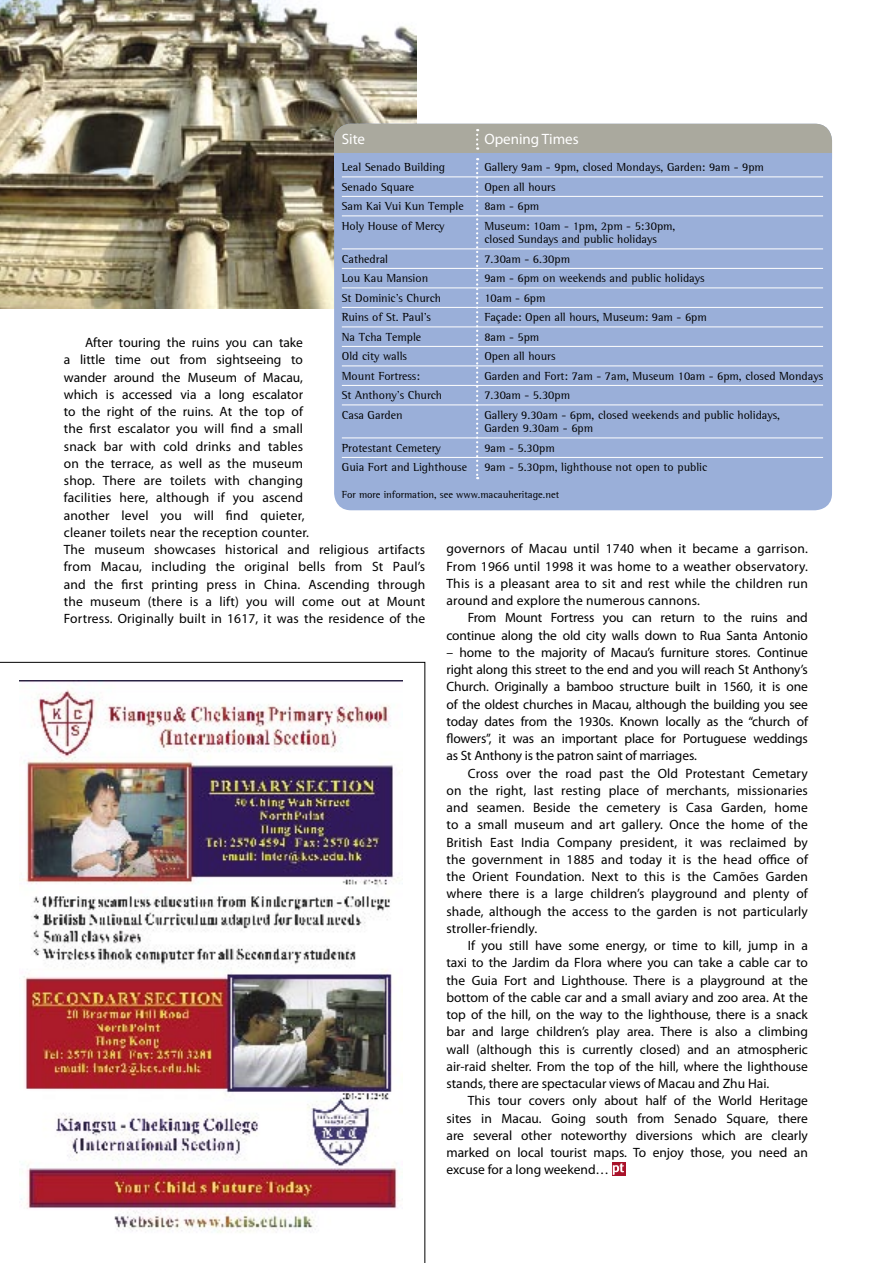
<style>
.page{position:relative;width:893px;height:1263px;background:#fff}
.page>*{position:absolute;margin:0;border:0;box-sizing:border-box;transform-origin:0 0}
._01_Body_text_no_indent{font:700 15px "Rotis Semi Serif";color:#fff}
._02_Body_text_indent{font:13.5px/17.2px "Palatino";letter-spacing:.01em;color:#000;text-align:justify}
._02_Body_text_indent-2{font:13.5px/17.2px "Palatino";letter-spacing:-.01em;color:#000;text-align:right}
._01_Body_text_no_indent-2{font:12px "Rotis Semi Serif";color:#000}
._01_Body_text_no_indent-3{font:10.5px "Rotis Semi Serif";color:#000}
</style>
<div class="page">
<img style="left:0;top:0;width:417px;height:308px">
<div style="left:334px;top:479px;width:498px;height:31px;background:#9aafd9"></div>
<svg style="left:334px;top:124px;width:498px;height:355px;background:#9fb1d5"></svg>
<svg style="left:612px;top:1162px;width:13px;height:14px"></svg>
<svg style="left:613px;top:1163px;width:11px;height:12px"></svg>
<svg style="left:0;top:662px;width:425px;height:601px"></svg>
<img style="left:20px;top:680px;width:383px;height:555px">
<p class="_01_Body_text_no_indent" style="left:342px;top:131px;width:25px">Site</p>
<p class="_01_Body_text_no_indent" style="left:484px;top:131px;width:96px">Opening Times</p>
<p class="_01_Body_text_no_indent-2" style="left:342px;top:160px;width:105px">Leal Senado Building</p>
<p class="_01_Body_text_no_indent-2" style="left:484px;top:160px;width:281px">Gallery 9am - 9pm, closed Mondays, Garden: 9am - 9pm</p>
<p class="_01_Body_text_no_indent-2" style="left:342px;top:180px;width:74px">Senado Square</p>
<p class="_01_Body_text_no_indent-2" style="left:484px;top:180px;width:73px">Open all hours</p>
<p class="_01_Body_text_no_indent-2" style="left:342px;top:199px;width:123px">Sam Kai Vui Kun Temple</p>
<p class="_01_Body_text_no_indent-2" style="left:484px;top:199px;width:56px">8am - 6pm</p>
<p class="_01_Body_text_no_indent-2" style="left:342px;top:219px;width:104px">Holy House of Mercy</p>
<p class="_01_Body_text_no_indent-2" style="left:484px;top:219px;width:193px">Museum: 10am - 1pm, 2pm - 5:30pm,</p>
<p class="_01_Body_text_no_indent-2" style="left:484px;top:232px;width:174px">closed Sundays and public holidays</p>
<p class="_01_Body_text_no_indent-2" style="left:342px;top:252px;width:48px">Cathedral</p>
<p class="_01_Body_text_no_indent-2" style="left:484px;top:252px;width:87px">7.30am - 6.30pm</p>
<p class="_01_Body_text_no_indent-2" style="left:342px;top:271px;width:88px">Lou Kau Mansion</p>
<p class="_01_Body_text_no_indent-2" style="left:484px;top:271px;width:222px">9am - 6pm on weekends and public holidays</p>
<p class="_01_Body_text_no_indent-2" style="left:342px;top:291px;width:101px">St Dominic’s Church</p>
<p class="_01_Body_text_no_indent-2" style="left:484px;top:291px;width:63px">10am - 6pm</p>
<p class="_01_Body_text_no_indent-2" style="left:342px;top:310px;width:91px">Ruins of St. Paul’s</p>
<p class="_01_Body_text_no_indent-2" style="left:484px;top:310px;width:224px">Façade: Open all hours, Museum: 9am - 6pm</p>
<p class="_01_Body_text_no_indent-2" style="left:342px;top:330px;width:81px">Na Tcha Temple</p>
<p class="_01_Body_text_no_indent-2" style="left:484px;top:330px;width:56px">8am - 5pm</p>
<p class="_01_Body_text_no_indent-2" style="left:342px;top:349px;width:67px">Old city walls</p>
<p class="_01_Body_text_no_indent-2" style="left:484px;top:349px;width:73px">Open all hours</p>
<p class="_01_Body_text_no_indent-2" style="left:342px;top:369px;width:80px">Mount Fortress:</p>
<p class="_01_Body_text_no_indent-2" style="left:484px;top:369px;width:340px">Garden and Fort: 7am - 7am, Museum 10am - 6pm, closed Mondays</p>
<p class="_01_Body_text_no_indent-2" style="left:342px;top:388px;width:102px">St Anthony’s Church</p>
<p class="_01_Body_text_no_indent-2" style="left:484px;top:388px;width:87px">7.30am - 5.30pm</p>
<p class="_01_Body_text_no_indent-2" style="left:342px;top:408px;width:62px">Casa Garden</p>
<p class="_01_Body_text_no_indent-2" style="left:484px;top:408px;width:297px">Gallery 9.30am - 6pm, closed weekends and public holidays,</p>
<p class="_01_Body_text_no_indent-2" style="left:484px;top:421px;width:110px">Garden 9.30am - 6pm</p>
<p class="_01_Body_text_no_indent-2" style="left:342px;top:441px;width:100px">Protestant Cemetery</p>
<p class="_01_Body_text_no_indent-2" style="left:484px;top:441px;width:72px">9am - 5.30pm</p>
<p class="_01_Body_text_no_indent-2" style="left:342px;top:460px;width:127px">Guia Fort and Lighthouse</p>
<p class="_01_Body_text_no_indent-2" style="left:484px;top:460px;width:224px">9am - 5.30pm, lighthouse not open to public</p>
<p class="_01_Body_text_no_indent-3" style="left:342px;top:489px;width:219px">For more information, see www.macauheritage.net</p>
<p class="_02_Body_text_indent" style="left:64px;top:334px;width:363px;text-align:left;text-indent:21px">After touring the ruins you can take<br>a little time out from sightseeing to<br>wander around the Museum of Macau,<br>which is accessed via a long escalator<br>to the right of the ruins. At the top of<br>the first escalator you will find a small<br>snack bar with cold drinks and tables<br>on the terrace, as well as the museum<br>shop. There are toilets with changing<br>facilities here, although if you ascend<br>another level you will find quieter,<br>cleaner toilets near the reception counter.<br>The museum showcases historical and religious artifacts from Macau, including the original bells from St Paul’s and the first printing press in China. Ascending through the museum (there is a lift) you will come out at Mount Fortress. Originally built in 1617, it was the residence of the</p>
<p class="_02_Body_text_indent" style="left:446px;top:540px;width:363px">governors of Macau until 1740 when it became a garrison.<br>From 1966 until 1998 it was home to a weather observatory.<br>This is a pleasant area to sit and rest while the children run around and explore the numerous cannons.</p>
<p class="_02_Body_text_indent-2" style="left:446px;top:609px;width:363px">From Mount Fortress you can return to the ruins and continue along the old city walls down to Rua Santa Antonio</p>
<p class="_02_Body_text_indent" style="left:446px;top:644px;width:363px">– home to the majority of Macau’s furniture stores. Continue right along this street to the end and you will reach St Anthony’s Church. Originally a bamboo structure built in 1560, it is one of the oldest churches in Macau, although the building you see today dates from the 1930s. Known locally as the “church of flowers”, it was an important place for Portuguese weddings as St Anthony is the patron saint of marriages.</p>
<p class="_02_Body_text_indent" style="left:446px;top:765px;width:363px;text-indent:21px">Cross over the road past the Old Protestant Cemetary on the right, last resting place of merchants, missionaries and seamen. Beside the cemetery is Casa Garden, home to a small museum and art gallery. Once the home of the British East India Company president, it was reclaimed by the government in 1885 and today it is the head office of the Orient Foundation. Next to this is the Camões Garden where there is a large children’s playground and plenty of shade, although the access to the garden is not particularly stroller-friendly.</p>
<p class="_02_Body_text_indent" style="left:446px;top:937px;width:363px;text-indent:21px">If you still have some energy, or time to kill, jump in a taxi to the Jardim da Flora where you can take a cable car to the Guia Fort and Lighthouse. There is a playground at the bottom of the cable car and a small aviary and zoo area. At the top of the hill, on the way to the lighthouse, there is a snack bar and large children’s play area. There is also a climbing wall (although this is currently closed) and an atmospheric air-raid shelter. From the top of the hill, where the lighthouse stands, there are spectacular views of Macau and Zhu Hai.</p>
<p class="_02_Body_text_indent" style="left:446px;top:1092px;width:363px;text-indent:21px">This tour covers only about half of the World Heritage sites in Macau. Going south from Senado Square, there are several other noteworthy diversions which are clearly marked on local tourist maps. To enjoy those, you need an excuse for a long weekend…</p>
</div>
